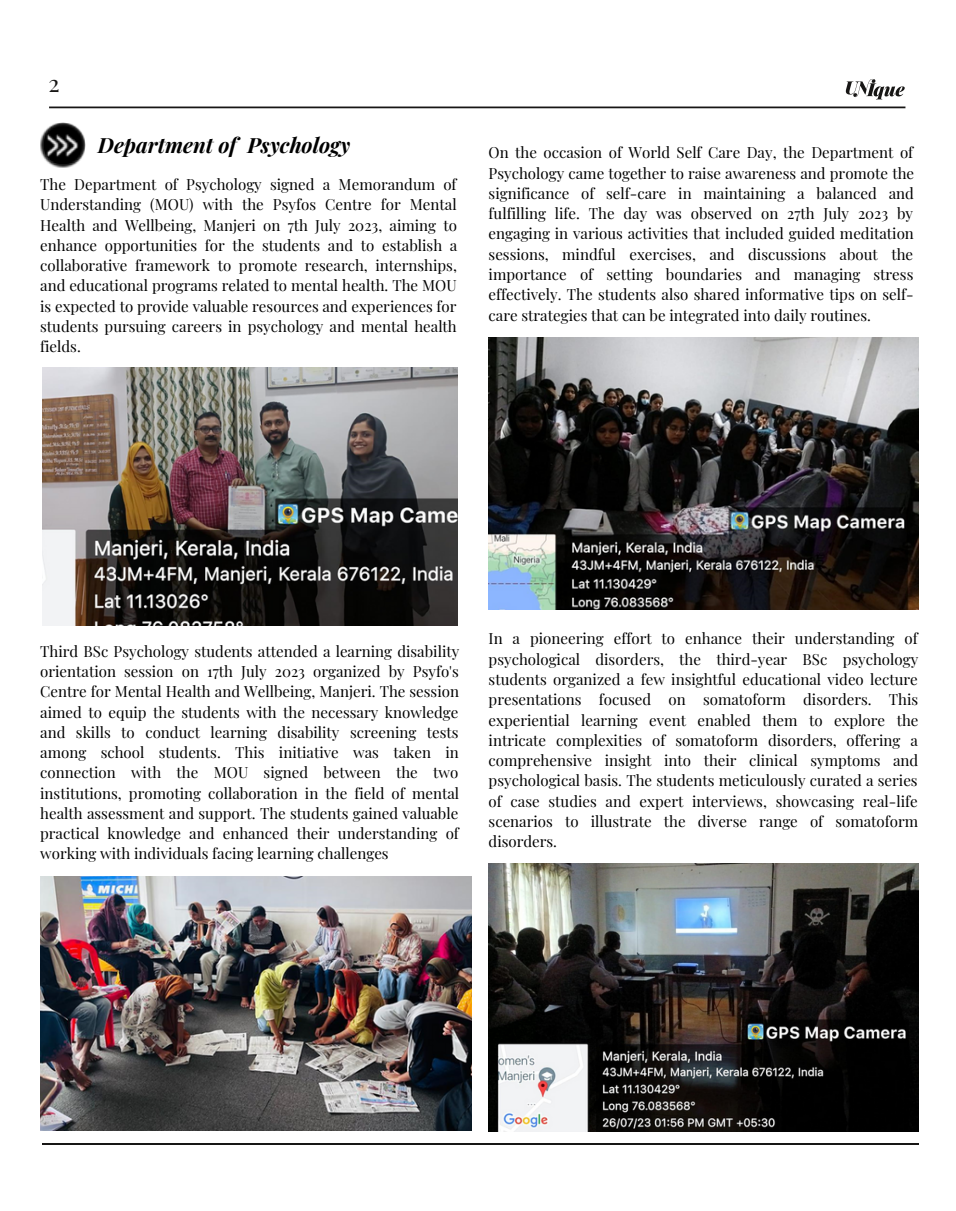
<style>
.page{position:relative;width:956px;height:1211px;background:#fff}
.page>*{position:absolute;margin:0;border:0;box-sizing:border-box;transform-origin:0 0}
.t1{font:23.4px "Playfair Display";color:#171615}
.t2{font:italic 700 21px "Playfair Display";color:#000}
.t3{font:15px/20.2px "Playfair Display";color:#000;text-align:justify}
</style>
<div class="page">
<hr style="left:42px;top:1143px;width:876px;height:2px;background:#171615">
<hr style="left:49px;top:106px;width:856px;height:2px;background:#171615">
<svg style="left:845px;top:79px;width:59px;height:20px"></svg>
<img style="left:40px;top:122px;width:45px;height:45px">
<img style="left:46px;top:133px;width:33px;height:24px">
<img style="left:42px;top:367px;width:415px;height:258px">
<img style="left:40px;top:876px;width:431px;height:254px">
<img style="left:488px;top:337px;width:429px;height:272px">
<img style="left:488px;top:863px;width:430px;height:268px">
<p class="t1" style="left:49px;top:66px;width:13px">2</p>
<p class="t2" style="left:98px;top:131px;width:254px">Department of Psychology</p>
<p class="t3" style="left:40px;top:174px;width:418px">The Department of Psychology signed a Memorandum of Understanding (MOU) with the Psyfos Centre for Mental Health and Wellbeing, Manjeri on 7th July 2023, aiming to enhance opportunities for the students and to establish a collaborative framework to promote research, internships, and educational programs related to mental health. The MOU is expected to provide valuable resources and experiences for students pursuing careers in psychology and mental health fields.</p>
<p class="t3" style="left:488px;top:142px;width:427px">On the occasion of World Self Care Day, the Department of Psychology came together to raise awareness and promote the significance of self-care in maintaining a balanced and fulfilling life. The day was observed on 27th July 2023 by engaging in various activities that included guided meditation sessions, mindful exercises, and discussions about the importance of setting boundaries and managing stress effectively. The students also shared informative tips on self&shy;care strategies that can be integrated into daily routines.</p>
<p class="t3" style="left:40px;top:640px;width:420px">Third BSc Psychology students attended a learning disability orientation session on 17th July 2023 organized by Psyfo's Centre for Mental Health and Wellbeing, Manjeri. The session aimed to equip the students with the necessary knowledge and skills to conduct learning disability screening tests among school students. This initiative was taken in connection with the MOU signed between the two institutions, promoting collaboration in the field of mental health assessment and support. The students gained valuable practical knowledge and enhanced their understanding of working with individuals facing learning challenges</p>
<p class="t3" style="left:488px;top:628px;width:431px">In a pioneering effort to enhance their understanding of psychological disorders, the third-year BSc psychology students organized a few insightful educational video lecture presentations focused on somatoform disorders. This experiential learning event enabled them to explore the intricate complexities of somatoform disorders, offering a comprehensive insight into their clinical symptoms and psychological basis. The students meticulously curated a series of case studies and expert interviews, showcasing real-life scenarios to illustrate the diverse range of somatoform disorders.</p>
</div>
